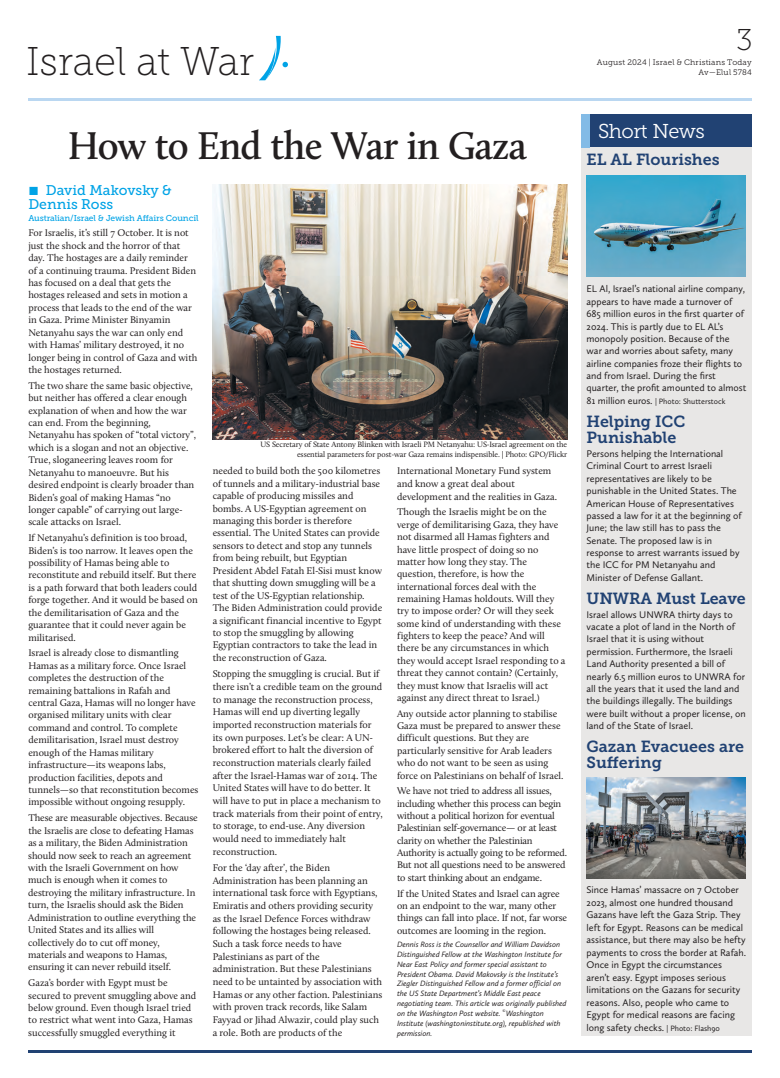
<style>
.page{position:relative;width:780px;height:1078px;background:#fff}
.page>*{position:absolute;margin:0;border:0;box-sizing:border-box;transform-origin:0 0}
.t1{font:600 40px "Calluna";letter-spacing:-.02em;color:#231f20}
.t2{font:40px "Museo Slab 100";color:#231f20}
.t3{font:30px "Museo Slab 100";color:#231f20}
.t4{font:20px "Museo Slab 300";letter-spacing:-.025em;color:#fff}
.t5{font:16px/16.3px "Museo Slab 700";color:#214273}
.t6{font:14px/14.3px "Museo Slab 500";color:#00a3e6}
.t7{font:10px/12.4px "Calluna";color:#231f20}
.t8{font:10px/12.4px "Calluna Sans";color:#231f20}
.t9{font:10px/12.4px "Calluna";letter-spacing:-.025em;color:#231f20}
.t10{font:8.5px "Museo Slab 500";letter-spacing:-.015em;color:#00a3e6}
.t11{font:italic 8px/9.9px "Calluna Sans";color:#231f20}
.t12{font:8px/10.1px "Calluna";letter-spacing:-.01em;color:#231f20;text-align:right}
.t13{font:8px/10px "Museo Slab 300";letter-spacing:.025em;color:#231f20;text-align:right}
.t14{font:8px "Calluna Sans";color:#231f20}
.t15{font:italic 4px "Calluna Sans";color:#231f20}
.s1{font-size:10px}
.s2{font-size:8px}
</style>
<div class="page">
<svg style="left:259px;top:36px;width:29px;height:44px"></svg>
<hr style="left:28px;top:98px;width:723px;height:2px;background:#bad7f1">
<hr style="left:28px;top:1049px;width:723px;height:3px;background:#214273">
<div style="left:581px;top:133px;width:170px;height:902px;background:#e8e7e6"></div>
<div style="left:581px;top:115px;width:170px;height:32px;background:#214273"></div>
<div style="left:581px;top:115px;width:8px;height:32px;background:#83bbe6"></div>
<img style="left:586px;top:176px;width:160px;height:100px">
<img style="left:586px;top:777px;width:160px;height:101px">
<img style="left:212px;top:184px;width:355px;height:255px">
<h1 class="t2" style="left:26px;top:45px;width:229px">Israel at War</h1>
<h2 class="t3" style="left:736px;top:27px;width:18px">3</h2>
<p class="t13" style="left:597px;top:58px;width:156px">August 2024 | Israel &amp; Christians Today<br>Av—Elul 5784</p>
<h1 class="t1" style="left:68px;top:128px;width:460px">How to End the War in Gaza</h1>
<h3 class="t6" style="left:28px;top:184px;width:145px">■ David Makovsky &amp;<br>Dennis Ross</h3>
<p class="t10" style="left:28px;top:214px;width:172px">Australian/Israel &amp; Jewish Affairs Council</p>
<p class="t7" style="left:28px;top:227px;width:171px">For Israelis, it’s still 7 October. It is not just the shock and the horror of that day. The hostages are a daily reminder of a continuing trauma. President Biden has focused on a deal that gets the hostages released and sets in motion a process that leads to the end of the war in Gaza. Prime Minister Binyamin Netanyahu says the war can only end with Hamas’ military destroyed, it no longer being in control of Gaza and with the hostages returned.</p>
<p class="t7" style="left:28px;top:380px;width:169px">The two share the same basic objective, but neither has offered a clear enough explanation of when and how the war can end. From the beginning, Netanyahu has spoken of “total victory”, which is a slogan and not an objective.<br>True, sloganeering leaves room for Netanyahu to manoeuvre. But his desired endpoint is clearly broader than Biden’s goal of making Hamas “no longer capable” of carrying out large&shy;scale attacks on Israel.</p>
<p class="t7" style="left:28px;top:532px;width:171px">If Netanyahu’s definition is too broad, Biden’s is too narrow. It leaves open the possibility of Hamas being able to reconstitute and rebuild itself. But there is a path forward that both leaders could forge together. And it would be based on the demilitarisation of Gaza and the guarantee that it could never again be militarised.</p>
<p class="t7" style="left:28px;top:647px;width:172px">Israel is already close to dismantling Hamas as a military force. Once Israel completes the destruction of the remaining battalions in Rafah and central Gaza, Hamas will no longer have organised military units with clear command and control. To complete demilitarisation, Israel must destroy enough of the Hamas military infrastructure—its weapons labs, production facilities, depots and tunnels—so that reconstitution becomes impossible without ongoing resupply.</p>
<p class="t7" style="left:28px;top:812px;width:171px">These are measurable objectives. Because the Israelis are close to defeating Hamas as a military, the Biden Administration should now seek to reach an agreement with the Israeli Government on how much is enough when it comes to destroying the military infrastructure. In turn, the Israelis should ask the Biden Administration to outline everything the United States and its allies will collectively do to cut off money, materials and weapons to Hamas, ensuring it can never rebuild itself.</p>
<p class="t7" style="left:28px;top:977px;width:169px">Gaza’s border with Egypt must be secured to prevent smuggling above and below ground. Even though Israel tried to restrict what went into Gaza, Hamas successfully smuggled everything it</p>
<p class="t12" style="left:260px;top:439px;width:308px">US Secretary of State Antony Blinken with Israeli PM Netanyahu: US-Israel agreement on the essential parameters for post-war Gaza remains indispensible. | Photo: GPO/Flickr</p>
<p class="t7" style="left:397px;top:465px;width:161px;line-height:12.7px">International Monetary Fund system and know a great deal about development and the realities in Gaza.</p>
<p class="t7" style="left:397px;top:506px;width:170px">Though the Israelis might be on the verge of demilitarising Gaza, they have not disarmed all Hamas fighters and have little prospect of doing so no matter how long they stay. The question, therefore, is how the international forces deal with the remaining Hamas holdouts. Will they try to impose order? Or will they seek some kind of understanding with these fighters to keep the peace? And will there be any circumstances in which they would accept Israel responding to a threat they cannot contain? (Certainly, they must know that Israelis will act against any direct threat to Israel.)</p>
<p class="t7" style="left:397px;top:707px;width:168px">Any outside actor planning to stabilise Gaza must be prepared to answer these difficult questions. But they are particularly sensitive for Arab leaders who do not want to be seen as using force on Palestinians on behalf of Israel.</p>
<p class="t9" style="left:397px;top:785px;width:171px">We have not tried to address all issues, including whether this process can begin without a political horizon for eventual Palestinian self-governance— or at least clarity on whether the Palestinian Authority is actually going to be reformed.<br>But not all questions need to be answered to start thinking about an endgame.</p>
<p class="t7" style="left:397px;top:887px;width:172px">If the United States and Israel can agree on an endpoint to the war, many other things can fall into place. If not, far worse outcomes are looming in the region.</p>
<p class="t11" style="left:397px;top:939px;width:171px">Dennis Ross is the Counsellor and William Davidson Distinguished Fellow at the Washington Institute for Near East Policy and former special assistant to President Obama. David Makovsky is the Institute’s Ziegler Distinguished Fellow and a former official on the US State Department’s Middle East peace negotiating team. This article was originally published</p>
<p class="t15" style="left:502px;top:1008px;width:5px">©</p>
<p class="t11" style="left:397px;top:1008px;width:165px">on the Washington Post website. Washington<br>Institute (washingtoninstitute.org), republished with permission.</p>
<p class="t7" style="left:213px;top:465px;width:171px">needed to build both the 500 kilometres of tunnels and a military-industrial base capable of producing missiles and bombs. A US-Egyptian agreement on managing this border is therefore essential. The United States can provide sensors to detect and stop any tunnels from being rebuilt, but Egyptian President Abdel Fatah El-Sisi must know that shutting down smuggling will be a test of the US-Egyptian relationship.<br>The Biden Administration could provide a significant financial incentive to Egypt to stop the smuggling by allowing Egyptian contractors to take the lead in the reconstruction of Gaza.</p>
<p class="t7" style="left:213px;top:668px;width:172px;line-height:12.7px">Stopping the smuggling is crucial. But if there isn’t a credible team on the ground to manage the reconstruction process, Hamas will end up diverting legally imported reconstruction materials for its own purposes. Let’s be clear: A UN&shy;brokered effort to halt the diversion of reconstruction materials clearly failed after the Israel-Hamas war of 2014. The United States will have to do better. It will have to put in place a mechanism to track materials from their point of entry, to storage, to end-use. Any diversion would need to immediately halt reconstruction.</p>
<p class="t7" style="left:213px;top:862px;width:171px;line-height:12.7px">For the ‘day after’, the Biden Administration has been planning an international task force with Egyptians, Emiratis and others providing security as the Israel Defence Forces withdraw following the hostages being released.<br>Such a task force needs to have Palestinians as part of the administration. But these Palestinians need to be untainted by association with Hamas or any other faction. Palestinians with proven track records, like Salam Fayyad or Jihad Alwazir, could play such a role. Both are products of the</p>
<h3 class="t4" style="left:598px;top:123px;width:108px">Short News</h3>
<h3 class="t5" style="left:586px;top:153px;width:135px">EL AL Flourishes</h3>
<p class="t8" style="left:586px;top:284px;width:161px">EL Al, Israel’s national airline company, appears to have made a turnover of 685 million euros in the first quarter of 2024. This is partly due to EL AL’s monopoly position. Because of the war and worries about safety, many airline companies froze their flights to and from Israel. During the first quarter, the profit amounted to almost</p>
<p class="t14" style="left:586px;top:398px;width:140px"><span class="s1">81 million euros.</span> | Photo: Shutterstock</p>
<h3 class="t5" style="left:586px;top:414px;width:100px">Helping ICC<br>Punishable</h3>
<p class="t8" style="left:586px;top:448px;width:157px">Persons helping the International Criminal Court to arrest Israeli representatives are likely to be punishable in the United States. The American House of Representatives passed a law for it at the beginning of June; the law still has to pass the Senate. The proposed law is in response to arrest warrants issued by the ICC for PM Netanyahu and Minister of Defense Gallant.</p>
<h3 class="t5" style="left:586px;top:591px;width:161px">UNWRA Must Leave</h3>
<p class="t8" style="left:586px;top:609px;width:161px">Israel allows UNWRA thirty days to vacate a plot of land in the North of Israel that it is using without permission. Furthermore, the Israeli Land Authority presented a bill of nearly 6.5 million euros to UNWRA for all the years that it used the land and the buildings illegally. The buildings were built without a proper license, on land of the State of Israel.</p>
<h3 class="t5" style="left:586px;top:739px;width:159px">Gazan Evacuees are<br>Suffering</h3>
<p class="t8" style="left:586px;top:884px;width:161px">Since Hamas’ massacre on 7 October 2023, almost one hundred thousand Gazans have left the Gaza Strip. They left for Egypt. Reasons can be medical assistance, but there may also be hefty payments to cross the border at Rafah.<br>Once in Egypt the circumstances aren’t easy. Egypt imposes serious limitations on the Gazans for security reasons. Also, people who came to Egypt for medical reasons are facing long safety checks. <span class="s2">| Photo: Flash90</span></p>
</div>
